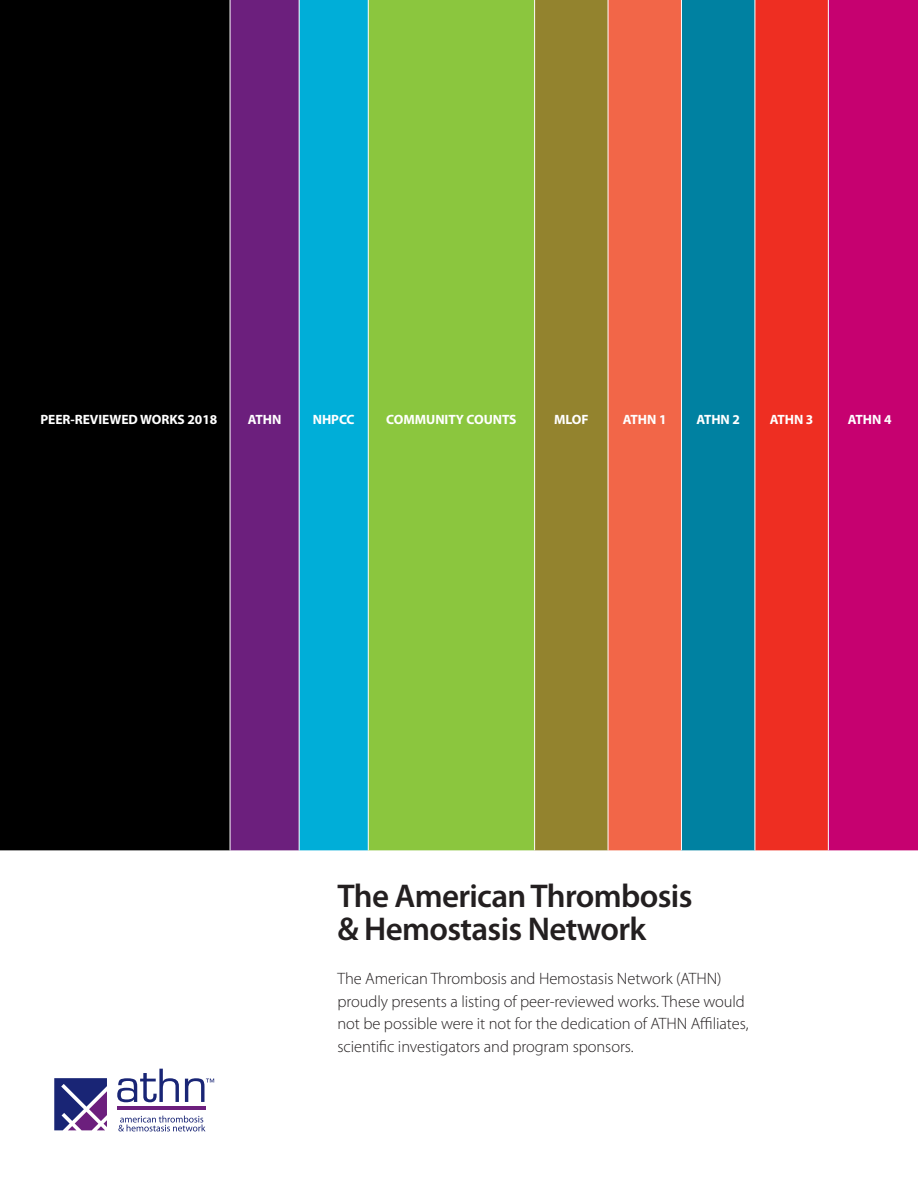
<style>
.page{position:relative;width:918px;height:1188px;background:#fff}
.page>*{position:absolute;margin:0;border:0;box-sizing:border-box;transform-origin:0 0}
.t1{font:600 33px/33px "Myriad Pro";letter-spacing:-.02em;color:#231f20}
.t2{font:300 16.5px/22.5px "Myriad Pro";letter-spacing:-.005em;color:#231f20}
.t3{font:700 13.5px "Myriad Pro";letter-spacing:-.005em;color:#fff}
</style>
<div class="page">
<div style="left:0;top:0;width:230px;height:851px;background:#000"></div>
<div style="left:230px;top:0;width:69px;height:851px;background:#6c1f7d"></div>
<div style="left:299px;top:0;width:69px;height:851px;background:#00aed8"></div>
<div style="left:368px;top:0;width:167px;height:851px;background:#8bc63e"></div>
<div style="left:535px;top:0;width:73px;height:851px;background:#93832e"></div>
<div style="left:608px;top:0;width:73px;height:851px;background:#f26648"></div>
<div style="left:681px;top:0;width:74px;height:851px;background:#0081a1"></div>
<div style="left:755px;top:0;width:73px;height:851px;background:#ee2e22"></div>
<div style="left:828px;top:0;width:90px;height:851px;background:#c60170"></div>
<hr style="left:230px;top:0;width:1px;height:850px;background:#fff">
<hr style="left:299px;top:0;width:1px;height:850px;background:#fff">
<hr style="left:368px;top:0;width:1px;height:850px;background:#fff">
<hr style="left:534px;top:0;width:1px;height:850px;background:#fff">
<hr style="left:608px;top:0;width:1px;height:850px;background:#fff">
<hr style="left:681px;top:0;width:1px;height:850px;background:#fff">
<hr style="left:755px;top:0;width:1px;height:850px;background:#fff">
<hr style="left:828px;top:0;width:1px;height:850px;background:#fff">
<hr style="left:0;top:850px;width:230px;height:1px;background:#fff">
<hr style="left:230px;top:850px;width:69px;height:1px;background:#fff">
<hr style="left:299px;top:850px;width:69px;height:1px;background:#fff">
<hr style="left:368px;top:850px;width:167px;height:1px;background:#fff">
<hr style="left:535px;top:850px;width:73px;height:1px;background:#fff">
<hr style="left:608px;top:850px;width:73px;height:1px;background:#fff">
<hr style="left:681px;top:850px;width:74px;height:1px;background:#fff">
<hr style="left:755px;top:850px;width:73px;height:1px;background:#fff">
<hr style="left:828px;top:850px;width:90px;height:1px;background:#fff">
<svg style="left:54px;top:1078px;width:53px;height:52px"></svg>
<svg style="left:117px;top:1069px;width:62px;height:33px"></svg>
<hr style="left:117px;top:1106px;width:89px;height:4px;background:#6c1f7d">
<svg style="left:118px;top:1116px;width:87px;height:15px"></svg>
<svg style="left:185px;top:1078px;width:29px;height:24px"></svg>
<p class="t3" style="left:41px;top:411px;width:178px">PEER-REVIEWED WORKS 2018</p>
<p class="t3" style="left:248px;top:411px;width:35px">ATHN</p>
<p class="t3" style="left:313px;top:411px;width:43px">NHPCC</p>
<p class="t3" style="left:386px;top:411px;width:132px">COMMUNITY COUNTS</p>
<p class="t3" style="left:554px;top:411px;width:36px">MLOF</p>
<p class="t3" style="left:623px;top:411px;width:45px">ATHN 1</p>
<p class="t3" style="left:696px;top:411px;width:45px">ATHN 2</p>
<p class="t3" style="left:770px;top:411px;width:45px">ATHN 3</p>
<p class="t3" style="left:848px;top:411px;width:45px">ATHN 4</p>
<h1 class="t1" style="left:338px;top:879px;width:357px">The American Thrombosis &amp; Hemostasis Network</h1>
<p class="t2" style="left:338px;top:967px;width:413px">The American Thrombosis and Hemostasis Network (ATHN) proudly presents a listing of peer-reviewed works. These would not be possible were it not for the dedication of ATHN Affiliates, scientific investigators and program sponsors.</p>
</div>
